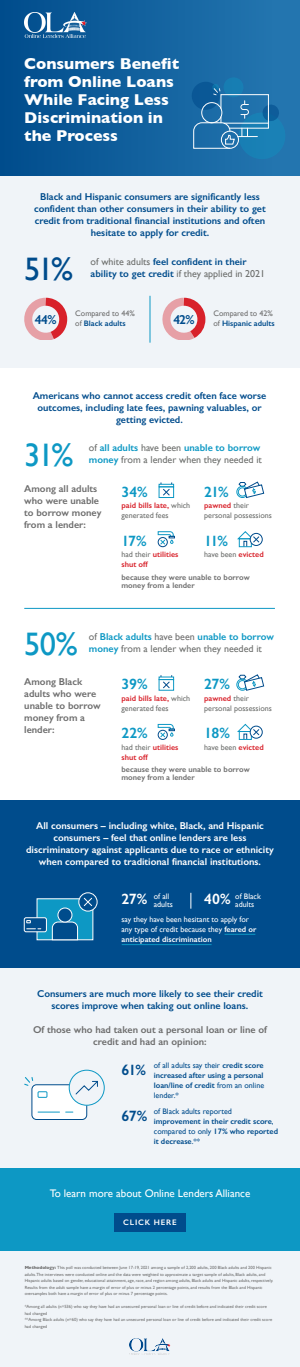
<style>
.page{position:relative;width:300px;height:1367px;background:#fff}
.page>*{position:absolute;margin:0;border:0;box-sizing:border-box;transform-origin:0 0}
.t1{font:32.5px "Gill Sans";color:#0d98c4}
.t2{font:32.5px "Gill Sans";color:#004c8c}
.t3{font:700 16px/18px "Gill Sans";color:#fff}
.t4{font:600 15px "Gill Sans";letter-spacing:-.04em;color:#0d98c4}
.t5{font:600 15px "Gill Sans";color:#004c8c}
.t6{font:600 13px "Gill Sans";color:#004c8c}
.t7{font:11px "Gill Sans";color:#fff}
.t8{font:600 10px/12px "Gill Sans";color:#004c8c;text-align:center}
.t9{font:600 10px/12px "Gill Sans";color:#fff;text-align:center}
.t10{font:600 10px/12px "Gill Sans";color:#6d6d6d}
.t11{font:10px "Gill Sans";color:#6c6e6c}
.t12{font:600 10px "Gill Sans";color:#0d98c4}
.t13{font:600 8px/10px "Gill Sans";color:#004c8c;text-align:justify}
.t14{font:8px/10px "Gill Sans";color:#6c6e6c}
.t15{font:8px/10px "Gill Sans";color:#fff}
.t16{font:600 8px/8px "Gill Sans";color:#6d6d6d}
.t17{font:600 8px/10px "Gill Sans";color:#d8212a}
.t18{font:8px "Gill Sans";color:#6d6d6d}
.t19{font:600 8px "Gill Sans";letter-spacing:.1em;color:#fff}
.t20{font:4.5px/6.5px "Gill Sans";color:#6d6d6d}
.s1{font-weight:400;color:#6c6e6c}
.s2{font-weight:600;color:#004c8c}
.s3{font-weight:400;color:#6d6d6d}
.s4{font-weight:600;color:#0d98c4}
.s5{font-weight:600;color:#d8212a}
.s6{font-weight:600;font-size:15px}
.s7{font-weight:600}
.s8{font-weight:400}
.s9{font-weight:700}
</style>
<div class="page">
<div style="left:0;top:967px;width:300px;height:201px;background:#f0f4f8"></div>
<div style="left:0;top:175px;width:300px;height:193px;background:#f0f4f8"></div>
<div style="left:0;top:800px;width:300px;height:167px;background:#004c8c"></div>
<div style="left:0;top:0;width:300px;height:175px;background:linear-gradient(to right,#004c8c,#2578b1)"></div>
<img style="left:24px;top:13px;width:63px;height:24px">
<div style="left:0;top:1250px;width:300px;height:117px;background:#f0f4f8"></div>
<div style="left:0;top:1168px;width:300px;height:82px;background:#0d98c4"></div>
<div style="left:114px;top:1213px;width:72px;height:18px;background:#004c8c"></div>
<img style="left:129px;top:1338px;width:42px;height:16px">
<hr style="left:150px;top:296px;width:1px;height:47px;background:#0d98c4">
<svg style="left:24px;top:297px;width:44px;height:43px"></svg>
<svg style="left:162px;top:297px;width:44px;height:43px"></svg>
<hr style="left:24px;top:608px;width:251px;height:1px;background:#0d98c4">
<div style="left:159px;top:486px;width:15px;height:12px;border:1px solid #0d98c4"></div>
<svg style="left:161px;top:482px;width:11px;height:14px"></svg>
<div style="left:159px;top:484px;width:15px;height:3px;border:1px solid #0d98c4"></div>
<svg style="left:236px;top:481px;width:29px;height:17px"></svg>
<svg style="left:237px;top:531px;width:23px;height:16px"></svg>
<div style="left:250px;top:533px;width:13px;height:13px;border:1px solid #004c8c;border-radius:50%"></div>
<svg style="left:192px;top:77px;width:93px;height:82px;background:#297ab0"></svg>
<div style="left:24px;top:917px;width:23px;height:15px;border:1px solid #fff;border-radius:2px"></div>
<svg style="left:79px;top:893px;width:18px;height:18px"></svg>
<div style="left:78px;top:892px;width:20px;height:19px;border:1px solid #fff;border-radius:50%"></div>
<svg style="left:26px;top:897px;width:68px;height:44px"></svg>
<svg style="left:191px;top:893px;width:1px;height:15px"></svg>
<hr style="left:225px;top:934px;width:30px;height:1px;background:#0d98c4">
<hr style="left:122px;top:944px;width:90px;height:1px;background:#0d98c4">
<svg style="left:69px;top:1070px;width:35px;height:35px"></svg>
<div style="left:69px;top:1069px;width:36px;height:36px;border:1px solid #0d98c4;border-radius:50%"></div>
<svg style="left:24px;top:1077px;width:75px;height:43px"></svg>
<svg style="left:157px;top:531px;width:18px;height:14px"></svg>
<div style="left:158px;top:537px;width:10px;height:10px;border:1px solid #004c8c;border-radius:50%"></div>
<div style="left:159px;top:679px;width:15px;height:11px;border:1px solid #0d98c4"></div>
<svg style="left:161px;top:675px;width:11px;height:14px"></svg>
<div style="left:159px;top:676px;width:15px;height:4px;border:1px solid #0d98c4"></div>
<svg style="left:236px;top:674px;width:29px;height:17px"></svg>
<svg style="left:237px;top:723px;width:23px;height:17px"></svg>
<div style="left:250px;top:726px;width:13px;height:12px;border:1px solid #004c8c;border-radius:50%"></div>
<svg style="left:157px;top:724px;width:18px;height:14px"></svg>
<div style="left:158px;top:730px;width:10px;height:10px;border:1px solid #004c8c;border-radius:50%"></div>
<h2 class="t3" style="left:24px;top:55px;width:157px">Consumers Benefit from Online Loans<br>While Facing Less<br>Discrimination in the Process</h2>
<h3 class="t8" style="left:34px;top:190px;width:233px">Black and Hispanic consumers are significantly less confident than other consumers in their ability to get credit from traditional financial institutions and often hesitate to apply for credit.</h3>
<h1 class="t2" style="left:24px;top:250px;width:50px">51%</h1>
<h3 class="t8" style="left:91px;top:256px;width:157px"><span class="s1">of white adults</span> feel confident in their</h3>
<h3 class="t11" style="left:91px;top:268px;width:176px"><span class="s2">ability to get credit</span> if they applied in 2021</h3>
<h3 class="t18" style="left:75px;top:309px;width:61px">Compared to 44%</h3>
<h3 class="t6" style="left:35px;top:311px;width:23px">44%</h3>
<h3 class="t13" style="left:75px;top:319px;width:52px"><span class="s3">of</span> Black adults</h3>
<h3 class="t6" style="left:173px;top:311px;width:23px">42%</h3>
<h3 class="t18" style="left:214px;top:309px;width:61px">Compared to 42%</h3>
<h3 class="t13" style="left:214px;top:318px;width:63px"><span class="s3">of</span> Hispanic adults</h3>
<h3 class="t8" style="left:33px;top:390px;width:235px">Americans who cannot access credit often face worse outcomes, including late fees, pawning valuables, or getting evicted.</h3>
<h3 class="t12" style="left:89px;top:442px;width:173px"><span class="s1">of</span> all adults <span class="s1">have been</span> unable to borrow</h3>
<h1 class="t1" style="left:24px;top:436px;width:51px">31%</h1>
<h3 class="t11" style="left:89px;top:454px;width:174px"><span class="s4">money</span> from a lender when they needed it</h3>
<h3 class="t10" style="left:24px;top:483px;width:79px">Among all adults who were unable to borrow money from a lender:</h3>
<h3 class="t4" style="left:122px;top:482px;width:28px">34%</h3>
<h3 class="t14" style="left:122px;top:500px;width:70px"><span class="s5">paid bills late,</span> which generated fees</h3>
<h3 class="t4" style="left:122px;top:531px;width:27px">17%</h3>
<h3 class="t17" style="left:122px;top:549px;width:58px"><span class="s1">had their</span> utilities shut off</h3>
<h3 class="t4" style="left:204px;top:482px;width:26px">21%</h3>
<h3 class="t14" style="left:204px;top:500px;width:69px"><span class="s5">pawned</span> their personal possessions</h3>
<h3 class="t4" style="left:204px;top:531px;width:25px">11%</h3>
<h3 class="t14" style="left:204px;top:549px;width:61px">have been <span class="s5">evicted</span></h3>
<h3 class="t16" style="left:122px;top:573px;width:130px">because they were unable to borrow money from a lender</h3>
<h1 class="t1" style="left:24px;top:624px;width:55px">50%</h1>
<h3 class="t12" style="left:89px;top:631px;width:187px"><span class="s1">of</span> Black adults <span class="s3">have been</span> unable to borrow</h3>
<h3 class="t11" style="left:89px;top:643px;width:174px"><span class="s4">money</span> from a lender when they needed it</h3>
<h3 class="t10" style="left:24px;top:675px;width:78px">Among Black adults who were unable to borrow money from a lender:</h3>
<h3 class="t4" style="left:122px;top:675px;width:28px">39%</h3>
<h3 class="t4" style="left:204px;top:675px;width:27px">27%</h3>
<h3 class="t14" style="left:204px;top:693px;width:69px"><span class="s5">pawned</span> their personal possessions</h3>
<h3 class="t14" style="left:122px;top:693px;width:70px"><span class="s5">paid bills late,</span> which generated fees</h3>
<h3 class="t4" style="left:122px;top:724px;width:28px">22%</h3>
<h3 class="t17" style="left:122px;top:742px;width:58px"><span class="s1">had their</span> utilities shut off</h3>
<h3 class="t4" style="left:204px;top:724px;width:27px">18%</h3>
<h3 class="t14" style="left:204px;top:742px;width:61px">have been <span class="s5">evicted</span></h3>
<h3 class="t16" style="left:122px;top:765px;width:130px">because they were unable to borrow money from a lender</h3>
<h3 class="t9" style="left:26px;top:819px;width:249px">All consumers – including white, Black, and Hispanic consumers – feel that online lenders are less discriminatory against applicants due to race or ethnicity when compared to traditional financial institutions.</h3>
<h3 class="t15" style="left:154px;top:892px;width:20px;line-height:8px;text-indent:-32px"><span class="s6">27%</span> of all adults</h3>
<h3 class="t15" style="left:235px;top:892px;width:27px;line-height:8px;text-indent:-31px"><span class="s6">40%</span> of Black adults</h3>
<h3 class="t15" style="left:122px;top:914px;width:136px">say they have been hesitant to apply for any type of credit because they <span class="s7">feared or anticipated discrimination</span></h3>
<h3 class="t8" style="left:37px;top:987px;width:227px">Consumers are much more likely to see their credit scores improve when taking out online loans.</h3>
<h3 class="t10" style="left:33px;top:1023px;width:235px;text-align:center">Of those who had taken out a personal loan or line of credit and had an opinion:</h3>
<h3 class="t13" style="left:154px;top:1060px;width:112px"><span class="s8">of all adults say their</span> credit score increased after using a personal loan/line of credit <span class="s8">from an online lender.*</span></h3>
<h3 class="t5" style="left:122px;top:1061px;width:26px">61%</h3>
<h3 class="t13" style="left:154px;top:1106px;width:126px;text-align:left"><span class="s8">of Black adults reported </span>improvement in their credit score<span class="s8">, compared to only</span> 17% who reported it decrease<span class="s8">.**</span></h3>
<h3 class="t5" style="left:122px;top:1106px;width:27px">67%</h3>
<h3 class="t7" style="left:50px;top:1187px;width:202px">To learn more about Online Lenders Alliance</h3>
<h3 class="t19" style="left:123px;top:1217px;width:55px">CLICK HERE</h3>
<p class="t20" style="left:25px;top:1264px;width:250px"><span class="s9">Methodology:</span> This poll was conducted between June 17-19, 2021 among a sample of 2,200 adults, 200 Black adults and 200 Hispanic adults.The interviews were conducted online and the data were weighted to approximate a target sample of adults, Black adults, and Hispanic adults based on gender, educational attainment, age, race, and region among adults, Black adults and Hispanic adults, respectively.<br>Results from the adult sample have a margin of error of plus or minus 2 percentage points, and results from the Black and Hispanic oversamples both have a margin of error of plus or minus 7 percentage points.</p>
<p class="t20" style="left:25px;top:1303px;width:249px">*Among all adults (n=536) who say they have had an unsecured personal loan or line of credit before and indicated their credit score had changed<br>**Among Black adults (n=60) who say they have had an unsecured personal loan or line of credit before and indicated their credit score had changed</p>
</div>
